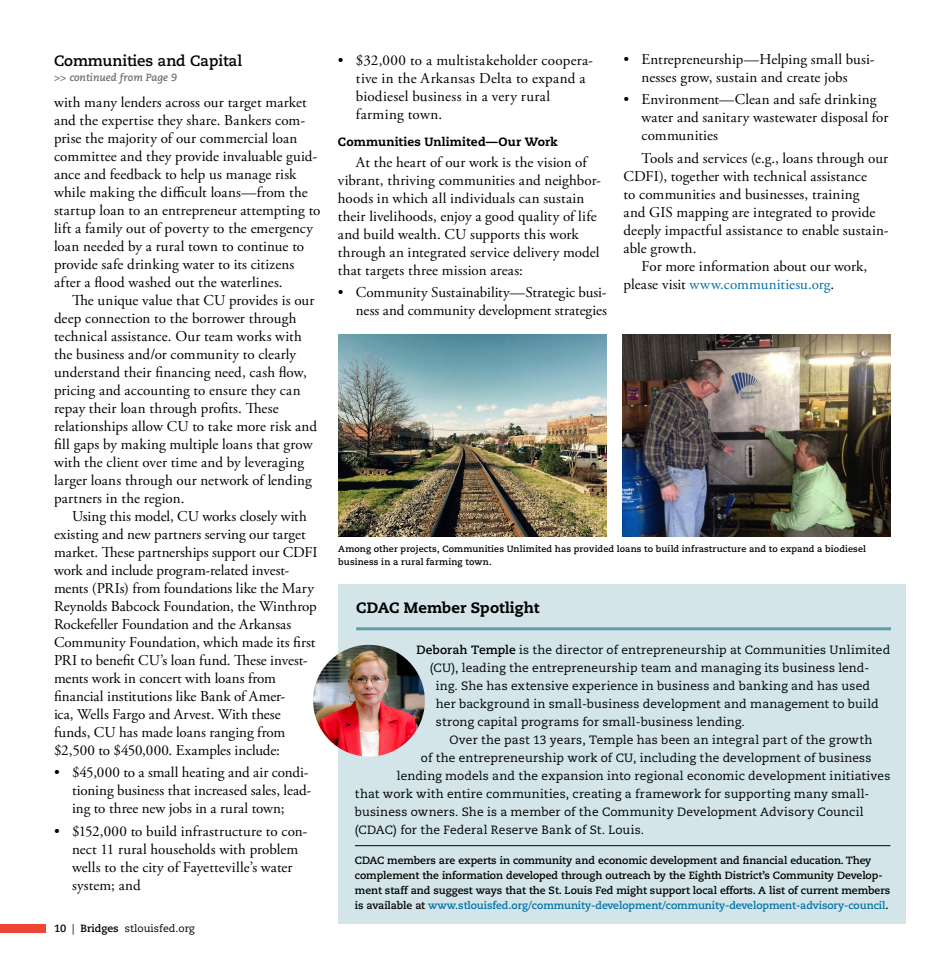
<style>
.page{position:relative;width:945px;height:972px;background:#fff}
.page>*{position:absolute;margin:0;border:0;box-sizing:border-box;transform-origin:0 0}
.body_copy{font:15px/18px "Adobe Garamond Pro";letter-spacing:.005em;color:#000}
.page_jump_title{font:700 15px "Caecilia LT Std";letter-spacing:-.005em;color:#000}
.sidebar_subheadline{font:800 15px "Caecilia LT Std";color:#000}
.sidebar_body_copy{font:12px "Caecilia LT Std";letter-spacing:.01em;color:#000}
.body_subheads{font:800 12px "Caecilia LT Std";letter-spacing:.01em;color:#000}
.author_credit{font:700 10.5px/15px "Caecilia LT Std";letter-spacing:-.005em;color:#000}
.t1{font:10.5px "Caecilia LT Std";color:#000}
.page_refs{font:italic 700 10.5px "Caecilia LT Std";color:#6d6e71}
.t2{font:700 9px/13.5px "Caecilia LT Std";letter-spacing:.015em;color:#000}
.s1{font-weight:700}
.s2{color:#0072aa}
</style>
<div class="page">
<div style="left:338px;top:584px;width:567px;height:340px;background:#d3e5e9"></div>
<hr style="left:355px;top:845px;width:535px;height:1px;background:#000">
<img style="left:313px;top:645px;width:112px;height:112px;border-radius:56px">
<hr style="left:356px;top:627px;width:535px;height:3px;background:#5c9ea9">
<img style="left:338px;top:335px;width:269px;height:201px">
<img style="left:622px;top:335px;width:269px;height:201px">
<div style="left:0;top:924px;width:46px;height:8px;background:#ef4634"></div>
<p class="page_jump_title" style="left:54px;top:51px;width:190px">Communities and Capital</p>
<p class="page_refs" style="left:54px;top:71px;width:125px">&gt;&gt; continued from Page 9</p>
<p class="body_copy" style="left:54px;top:94px;width:268px">with many lenders across our target market and the expertise they share. Bankers com&shy;prise the majority of our commercial loan committee and they provide invaluable guid&shy;ance and feedback to help us manage risk while making the difficult loans—from the startup loan to an entrepreneur attempting to lift a family out of poverty to the emergency loan needed by a rural town to continue to provide safe drinking water to its citizens after a flood washed out the waterlines.</p>
<p class="body_copy" style="left:54px;top:292px;width:264px;text-indent:18px">The unique value that CU provides is our deep connection to the borrower through technical assistance. Our team works with the business and/or community to clearly understand their financing need, cash flow, pricing and accounting to ensure they can repay their loan through profits. These relationships allow CU to take more risk and fill gaps by making multiple loans that grow with the client over time and by leveraging larger loans through our network of lending partners in the region.</p>
<p class="body_copy" style="left:54px;top:508px;width:265px;text-indent:18px">Using this model, CU works closely with existing and new partners serving our target market. These partnerships support our CDFI work and include program-related invest&shy;ments (PRIs) from foundations like the Mary Reynolds Babcock Foundation, the Winthrop Rockefeller Foundation and the Arkansas Community Foundation, which made its first PRI to benefit CU’s loan fund. These invest&shy;ments work in concert with loans from financial institutions like Bank of Amer-<br>ica, Wells Fargo and Arvest. With these funds, CU has made loans ranging from $2,500 to $450,000. Examples include:</p>
<p class="body_copy" style="left:72px;top:764px;width:241px;text-indent:-18px">• $45,000 to a small heating and air condi&shy;tioning business that increased sales, lead&shy;ing to three new jobs in a rural town;</p>
<p class="body_copy" style="left:72px;top:823px;width:237px;text-indent:-18px">• $152,000 to build infrastructure to con&shy;nect 11 rural households with problem wells to the city of Fayetteville’s water system; and</p>
<p class="t1" style="left:54px;top:923px;width:142px"><span class="s1">10</span> | <span class="s1">Bridges</span> stlouisfed.org</p>
<p class="body_copy" style="left:356px;top:52px;width:239px;text-indent:-18px">• $32,000 to a multistakeholder coopera&shy;tive in the Arkansas Delta to expand a biodiesel business in a very rural farming town.</p>
<p class="body_subheads" style="left:338px;top:134px;width:221px">Communities Unlimited—Our Work</p>
<p class="body_copy" style="left:338px;top:154px;width:264px;text-indent:18px">At the heart of our work is the vision of vibrant, thriving communities and neighbor&shy;hoods in which all individuals can sustain their livelihoods, enjoy a good quality of life and build wealth. CU supports this work through an integrated service delivery model that targets three mission areas:</p>
<p class="body_copy" style="left:338px;top:284px;width:270px;text-align:right">• Community Sustainability—Strategic busi&shy;ness and community development strategies</p>
<p class="body_copy" style="left:624px;top:51px;width:253px;text-align:center">• Entrepreneurship—Helping small busi&shy;nesses grow, sustain and create jobs</p>
<p class="body_copy" style="left:642px;top:91px;width:248px;text-indent:-18px">• Environment—Clean and safe drinking water and sanitary wastewater disposal for communities</p>
<p class="body_copy" style="left:624px;top:150px;width:267px;text-indent:18px">Tools and services (e.g., loans through our CDFI), together with technical assistance<br>to communities and businesses, training<br>and GIS mapping are integrated to provide deeply impactful assistance to enable sustain&shy;able growth.</p>
<p class="body_copy" style="left:624px;top:258px;width:245px;text-indent:18px">For more information about our work, please visit <span class="s2">www.communitiesu.org</span>.</p>
<p class="t2" style="left:338px;top:542px;width:529px">Among other projects, Communities Unlimited has provided loans to build infrastructure and to expand a biodiesel business in a rural farming town.</p>
<p class="sidebar_subheadline" style="left:356px;top:599px;width:185px">CDAC Member Spotlight</p>
<p class="sidebar_body_copy" style="left:416px;top:643px;width:475px"><span class="s1">Deborah Temple</span> is the director of entrepreneurship at Communities Unlimited</p>
<p class="sidebar_body_copy" style="left:430px;top:661px;width:441px">(CU), leading the entrepreneurship team and managing its business lend-</p>
<p class="sidebar_body_copy" style="left:436px;top:679px;width:436px">ing. She has extensive experience in business and banking and has used</p>
<p class="sidebar_body_copy" style="left:436px;top:697px;width:444px">her background in small-business development and management to build</p>
<p class="sidebar_body_copy" style="left:436px;top:715px;width:311px">strong capital programs for small-business lending.</p>
<p class="sidebar_body_copy" style="left:449px;top:733px;width:425px">Over the past 13 years, Temple has been an integral part of the growth</p>
<p class="sidebar_body_copy" style="left:421px;top:751px;width:452px">of the entrepreneurship work of CU, including the development of business</p>
<p class="sidebar_body_copy" style="left:397px;top:769px;width:495px">lending models and the expansion into regional economic development initiatives</p>
<p class="sidebar_body_copy" style="left:355px;top:787px;width:516px">that work with entire communities, creating a framework for supporting many small-</p>
<p class="sidebar_body_copy" style="left:355px;top:805px;width:510px">business owners. She is a member of the Community Development Advisory Council</p>
<p class="sidebar_body_copy" style="left:355px;top:823px;width:291px">(CDAC) for the Federal Reserve Bank of St. Louis.</p>
<p class="author_credit" style="left:355px;top:853px;width:537px">CDAC members are experts in community and economic development and financial education. They complement the information developed through outreach by the Eighth District’s Community Develop&shy;ment staff and suggest ways that the St. Louis Fed might support local efforts. A list of current members is available at <span class="s2">www.stlouisfed.org/community-development/community-development-advisory-council</span>.</p>
</div>
